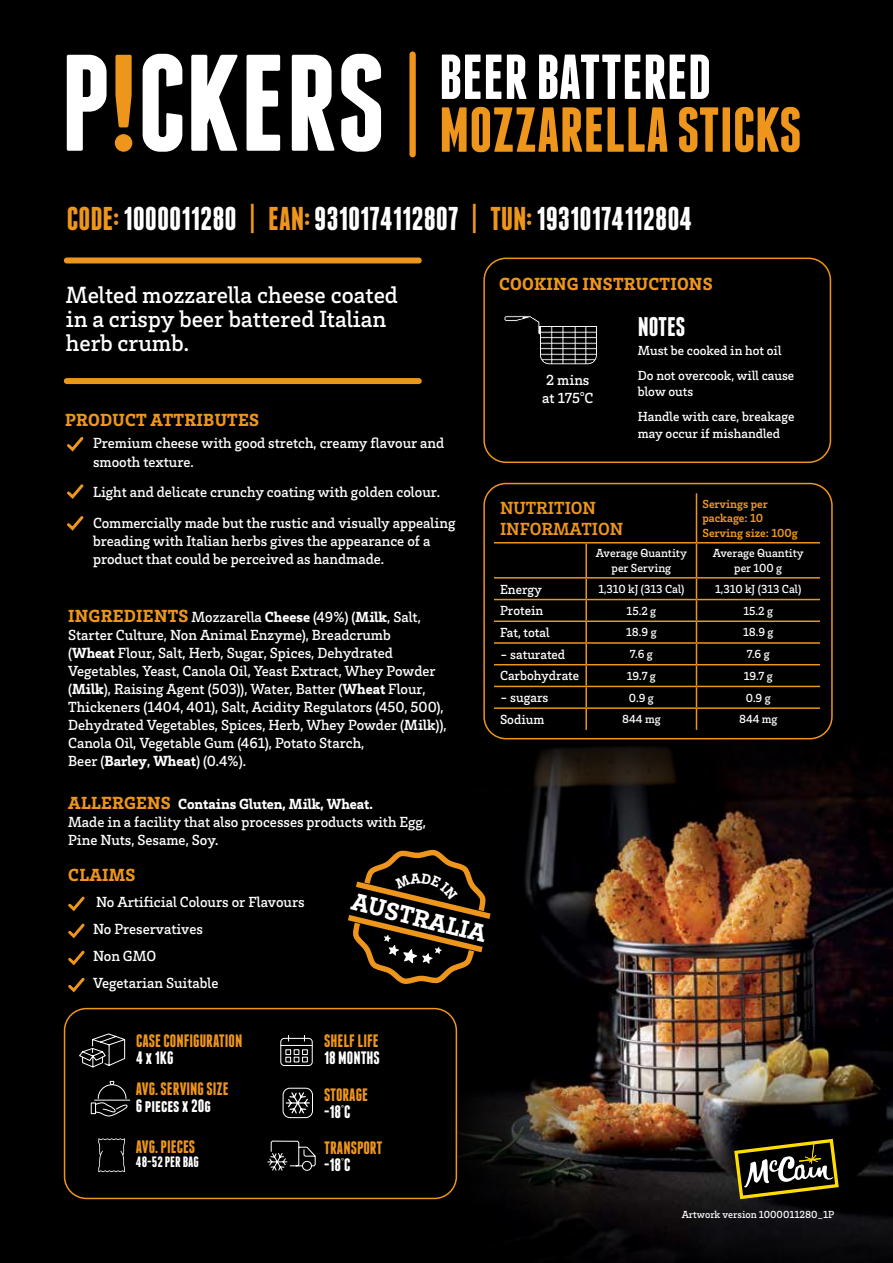
<style>
.page{position:relative;width:893px;height:1263px;background:#000}
.page>*{position:absolute;margin:0;border:0;box-sizing:border-box;transform-origin:0 0}
.t1{font:700 63.45px "Franchise";color:#ee961b}
.t2{font:700 63.45px "Franchise";color:#fff}
.t3{font:700 33px "Franchise";color:#fff}
.t4{font:700 27px "Franchise";letter-spacing:-.005em;color:#fff}
.t5{font:900 25.2px "Brix Slab";color:#fff}
.t6{font:500 24px/24px "Brix Slab";color:#fff}
.t7{font:700 18px "Franchise";color:#ee961b}
.t8{font:900 18px "Brix Slab";letter-spacing:.015em;color:#ee961b}
.t9{font:700 18px "Franchise";color:#fff}
.t10{font:700 18px/21.6px "Brix Slab";color:#ee961b}
.t11{font:500 15px/18px "Brix Slab";color:#fff}
.t12{font:700 15px "Franchise";color:#fff}
.t13{font:500 13.5px/25px "Brix Slab";color:#fff}
.t14{font:500 12px/14.4px "Brix Slab";color:#fff;text-align:center}
.t15{font:700 12px/14.4px "Brix Slab";color:#ee961b}
.t16{font:500 10.5px "Brix Slab";color:#fff}
.s1{color:#ee961b}
.s2{font-weight:900;font-size:18px;color:#ee961b}
.s3{font-weight:900}
.s4{font-weight:700}
</style>
<div class="page">
<img style="left:448px;top:727px;width:445px;height:534px">
<svg style="left:67px;top:55px;width:40px;height:96px"></svg>
<svg style="left:115px;top:55px;width:17px;height:97px"></svg>
<svg style="left:143px;top:54px;width:39px;height:98px"></svg>
<svg style="left:191px;top:55px;width:47px;height:96px"></svg>
<svg style="left:247px;top:55px;width:33px;height:96px"></svg>
<svg style="left:292px;top:55px;width:43px;height:96px"></svg>
<svg style="left:341px;top:54px;width:40px;height:98px"></svg>
<div style="left:409px;top:55px;width:7px;height:99px;background:#ee961b"></div>
<div style="left:67px;top:257px;width:352px;height:6px;background:#ee961b"></div>
<div style="left:67px;top:378px;width:352px;height:6px;background:#ee961b"></div>
<div style="left:483px;top:258px;width:348px;height:205px;border:2px solid #ee961b;border-radius:22px"></div>
<svg style="left:67px;top:437px;width:17px;height:15px"></svg>
<svg style="left:67px;top:484px;width:17px;height:15px"></svg>
<svg style="left:67px;top:516px;width:17px;height:15px"></svg>
<svg style="left:504px;top:315px;width:94px;height:50px"></svg>
<hr style="left:696px;top:493px;width:1px;height:49px;background:#ee961b">
<hr style="left:494px;top:542px;width:92px;height:1px;background:#ee961b">
<hr style="left:586px;top:542px;width:110px;height:1px;background:#ee961b">
<hr style="left:585px;top:543px;width:2px;height:34px;background:#ee961b">
<hr style="left:696px;top:542px;width:124px;height:1px;background:#ee961b">
<hr style="left:696px;top:543px;width:1px;height:34px;background:#ee961b">
<hr style="left:494px;top:577px;width:92px;height:2px;background:#ee961b">
<hr style="left:586px;top:577px;width:110px;height:2px;background:#ee961b">
<hr style="left:585px;top:579px;width:2px;height:20px;background:#ee961b">
<hr style="left:696px;top:577px;width:124px;height:2px;background:#ee961b">
<hr style="left:494px;top:599px;width:92px;height:1px;background:#ee961b">
<hr style="left:586px;top:599px;width:110px;height:1px;background:#ee961b">
<hr style="left:585px;top:600px;width:2px;height:20px;background:#ee961b">
<hr style="left:696px;top:599px;width:124px;height:1px;background:#ee961b">
<hr style="left:494px;top:620px;width:92px;height:2px;background:#ee961b">
<hr style="left:586px;top:620px;width:110px;height:2px;background:#ee961b">
<hr style="left:585px;top:622px;width:2px;height:20px;background:#ee961b">
<hr style="left:696px;top:620px;width:124px;height:2px;background:#ee961b">
<hr style="left:494px;top:642px;width:92px;height:2px;background:#ee961b">
<hr style="left:586px;top:642px;width:110px;height:2px;background:#ee961b">
<hr style="left:585px;top:644px;width:2px;height:20px;background:#ee961b">
<hr style="left:696px;top:642px;width:124px;height:2px;background:#ee961b">
<hr style="left:494px;top:664px;width:92px;height:1px;background:#ee961b">
<hr style="left:586px;top:664px;width:110px;height:1px;background:#ee961b">
<hr style="left:585px;top:665px;width:2px;height:21px;background:#ee961b">
<hr style="left:696px;top:664px;width:124px;height:1px;background:#ee961b">
<hr style="left:494px;top:686px;width:92px;height:1px;background:#ee961b">
<hr style="left:586px;top:686px;width:110px;height:1px;background:#ee961b">
<hr style="left:585px;top:687px;width:2px;height:20px;background:#ee961b">
<hr style="left:696px;top:686px;width:124px;height:1px;background:#ee961b">
<hr style="left:494px;top:707px;width:92px;height:2px;background:#ee961b">
<hr style="left:586px;top:707px;width:110px;height:2px;background:#ee961b">
<hr style="left:585px;top:709px;width:2px;height:21px;background:#ee961b">
<hr style="left:696px;top:707px;width:124px;height:2px;background:#ee961b">
<svg style="left:696px;top:579px;width:1px;height:151px"></svg>
<div style="left:64px;top:1008px;width:393px;height:191px;border:2px solid #ee961b;border-radius:22px"></div>
<svg style="left:267px;top:1140px;width:49px;height:31px"></svg>
<svg style="left:285px;top:1091px;width:26px;height:23px"></svg>
<div style="left:283px;top:1088px;width:30px;height:30px;border:1px solid #fff;border-radius:7px"></div>
<svg style="left:98px;top:1138px;width:27px;height:34px"></svg>
<svg style="left:79px;top:1033px;width:47px;height:35px"></svg>
<div style="left:280px;top:1038px;width:33px;height:28px;border:1px solid #fff;border-radius:4px"></div>
<svg style="left:280px;top:1035px;width:33px;height:28px"></svg>
<hr style="left:95px;top:1100px;width:35px;height:1px;background:#fff">
<svg style="left:90px;top:1081px;width:38px;height:36px"></svg>
<div style="left:483px;top:483px;width:350px;height:256px;border:2px solid #ee961b;border-radius:22px"></div>
<svg style="left:68px;top:977px;width:17px;height:16px"></svg>
<svg style="left:68px;top:950px;width:17px;height:16px"></svg>
<svg style="left:68px;top:923px;width:17px;height:16px"></svg>
<svg style="left:68px;top:896px;width:17px;height:16px"></svg>
<svg style="left:734px;top:1139px;width:105px;height:60px"></svg>
<svg style="left:348px;top:849px;width:143px;height:136px"></svg>
<h1 class="t2" style="left:439px;top:47px;width:274px">BEER BATTERED</h1>
<h1 class="t1" style="left:439px;top:100px;width:364px">MOZZARELLA STICKS</h1>
<h2 class="t3" style="left:67px;top:203px;width:627px"><span class="s1">CODE:</span> 1000011280 <span class="s1">| EAN:</span> 9310174112807 <span class="s1">| TUN:</span> 19310174112804</h2>
<h3 class="t6" style="left:66px;top:282px;width:333px">Melted mozzarella cheese coated in a crispy beer battered Italian herb crumb.</h3>
<p class="t8" style="left:65px;top:408px;width:196px">PRODUCT ATTRIBUTES</p>
<p class="t11" style="left:93px;top:434px;width:353px">Premium cheese with good stretch, creamy flavour and smooth texture.</p>
<p class="t11" style="left:93px;top:476px;width:364px;line-height:30.8px">Light and delicate crunchy coating with golden colour.<br>Commercially made but the rustic and visually appealing</p>
<p class="t11" style="left:93px;top:531px;width:339px">breading with Italian herbs gives the appearance of a product that could be perceived as handmade.</p>
<p class="t11" style="left:68px;top:607px;width:380px"><span class="s2">INGREDIENTS</span> Mozzarella <span class="s3">Cheese</span> (49%) (<span class="s3">Milk</span>, Salt, Starter Culture, Non Animal Enzyme), Breadcrumb<br>(<span class="s3">Wheat</span> Flour, Salt, Herb, Sugar, Spices, Dehydrated Vegetables, Yeast, Canola Oil, Yeast Extract, Whey Powder (<span class="s3">Milk</span>), Raising Agent (503)), Water, Batter (<span class="s3">Wheat</span> Flour, Thickeners (1404, 401), Salt, Acidity Regulators (450, 500), Dehydrated Vegetables, Spices, Herb, Whey Powder (<span class="s4">Milk</span>)), Canola Oil, Vegetable Gum (461), Potato Starch,<br>Beer (<span class="s3">Barley</span><span class="s4">,</span> <span class="s3">Wheat</span>) (0.4%).</p>
<p class="t11" style="left:68px;top:794px;width:359px"><span class="s2">ALLERGENS</span> <span class="s3">Contains Gluten, Milk, Wheat.<br></span>Made in a facility that also processes products with Egg,<br>Pine Nuts, Sesame, Soy.</p>
<p class="t8" style="left:68px;top:863px;width:69px">CLAIMS</p>
<p class="t11" style="left:96px;top:892px;width:210px">No Artificial Colours or Flavours</p>
<h3 class="t5" style="left:356px;top:885px;width:139px;rotate:14deg">AUSTRALIA</h3>
<p class="t11" style="left:93px;top:915px;width:127px;line-height:27px">No Preservatives<br>Non GMO<br>Vegetarian Suitable</p>
<p class="t8" style="left:499px;top:272px;width:215px">COOKING INSTRUCTIONS</p>
<h3 class="t4" style="left:638px;top:314px;width:49px">NOTES</h3>
<p class="t13" style="left:638px;top:337px;width:158px">Must be cooked in hot oil<br>Do not overcook, will cause</p>
<p class="t13" style="left:638px;top:379px;width:158px">blow outs<br>Handle with care, breakage</p>
<p class="t13" style="left:638px;top:420px;width:144px">may occur if mishandled</p>
<p class="t11" style="left:542px;top:371px;width:53px;line-height:17.4px">2 mins at 175<sup>o</sup>C</p>
<p class="t10" style="left:500px;top:496px;width:125px">NUTRITION<br>INFORMATION</p>
<p class="t15" style="left:702px;top:496px;width:97px">Servings per package: 10<br>Serving size: 100g</p>
<p class="t14" style="left:596px;top:546px;width:93px">Average Quantity per Serving</p>
<p class="t14" style="left:713px;top:546px;width:93px">Average Quantity per 100 g</p>
<p class="t13" style="left:500px;top:576px;width:43px">Energy</p>
<p class="t14" style="left:598px;top:581px;width:88px">1,310 kJ (313 Cal)</p>
<p class="t14" style="left:715px;top:581px;width:88px">1,310 kJ (313 Cal)</p>
<p class="t13" style="left:500px;top:598px;width:45px">Protein</p>
<p class="t14" style="left:627px;top:603px;width:31px">15.2 g</p>
<p class="t14" style="left:743px;top:603px;width:31px">15.2 g</p>
<p class="t13" style="left:500px;top:619px;width:51px">Fat, total</p>
<p class="t14" style="left:626px;top:625px;width:32px">18.9 g</p>
<p class="t14" style="left:743px;top:625px;width:32px">18.9 g</p>
<p class="t13" style="left:500px;top:641px;width:67px">- saturated</p>
<p class="t14" style="left:630px;top:646px;width:24px">7.6 g</p>
<p class="t14" style="left:747px;top:646px;width:24px">7.6 g</p>
<p class="t13" style="left:500px;top:663px;width:81px">Carbohydrate</p>
<p class="t14" style="left:627px;top:668px;width:30px">19.7 g</p>
<p class="t14" style="left:744px;top:668px;width:30px">19.7 g</p>
<p class="t13" style="left:500px;top:684px;width:50px">- sugars</p>
<p class="t14" style="left:629px;top:690px;width:26px">0.9 g</p>
<p class="t14" style="left:746px;top:690px;width:26px">0.9 g</p>
<p class="t13" style="left:500px;top:706px;width:46px">Sodium</p>
<p class="t14" style="left:622px;top:711px;width:40px">844 mg</p>
<p class="t14" style="left:739px;top:711px;width:40px">844 mg</p>
<p class="t7" style="left:136px;top:1032px;width:108px">CASE CONFIGURATION</p>
<p class="t7" style="left:324px;top:1032px;width:56px">SHELF LIFE</p>
<p class="t9" style="left:136px;top:1049px;width:39px">4 x 1KG</p>
<p class="t9" style="left:324px;top:1049px;width:57px">18 MONTHS</p>
<p class="t7" style="left:136px;top:1080px;width:94px">AVG. SERVING SIZE</p>
<p class="t9" style="left:136px;top:1097px;width:76px">6 pieces x 20g</p>
<p class="t7" style="left:324px;top:1086px;width:45px">STORAGE</p>
<p class="t9" style="left:324px;top:1103px;width:28px">-18°C</p>
<p class="t7" style="left:136px;top:1138px;width:61px">AVG. PIECES</p>
<p class="t7" style="left:324px;top:1139px;width:60px">TRANSPORT</p>
<p class="t12" style="left:136px;top:1155px;width:64px">48-52 PER BAG</p>
<p class="t9" style="left:324px;top:1156px;width:28px">-18°C</p>
<p class="t16" style="left:682px;top:1207px;width:154px">Artwork version 1000011280_1P</p>
</div>
